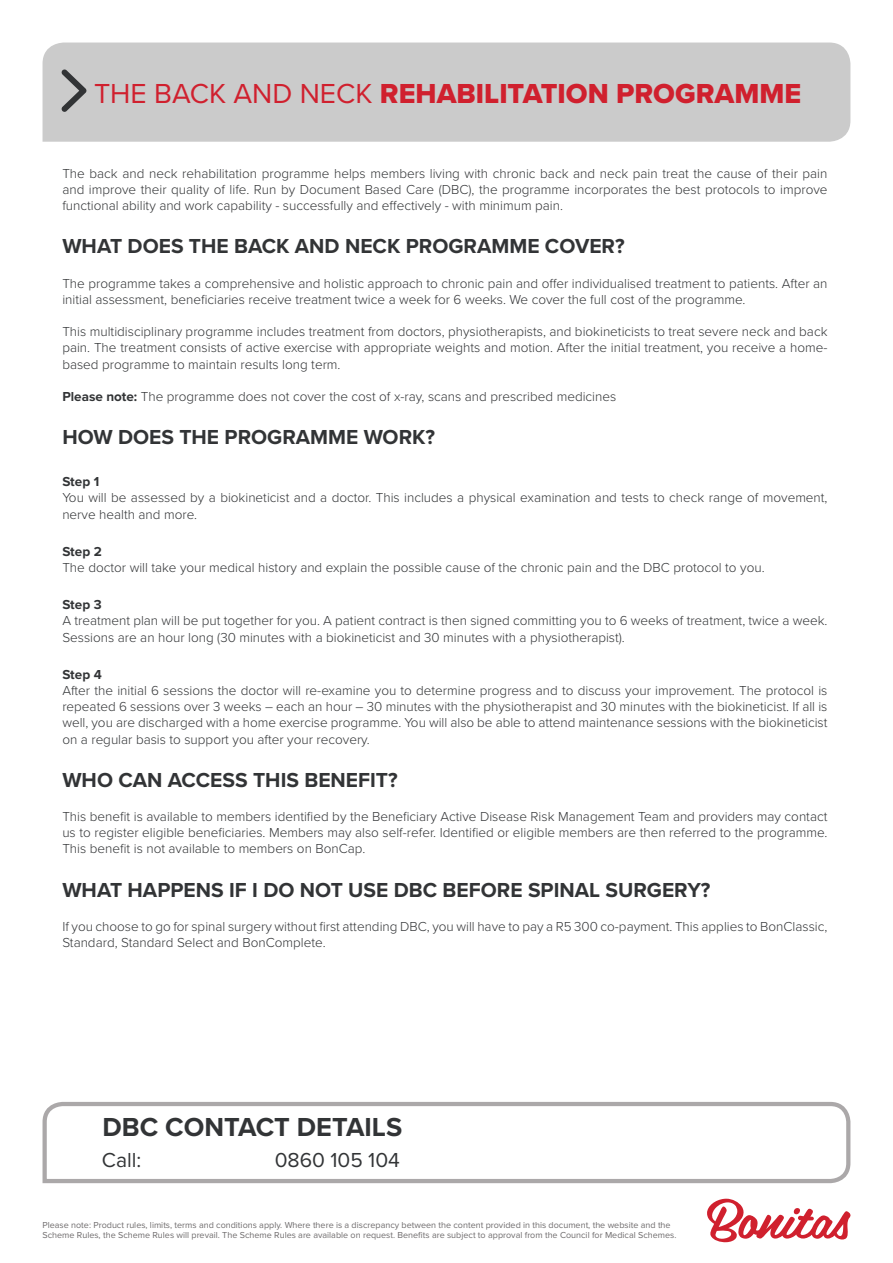
<style>
.page{position:relative;width:893px;height:1263px;background:#fff}
.page>*{position:absolute;margin:0;border:0;box-sizing:border-box;transform-origin:0 0}
.t1{font:28.5px "Proxima Nova Extrabld";color:#d0202e}
.t2{font:700 27px "Proxima Nova";color:#323436}
.t3{font:700 21px "Proxima Nova";color:#323436}
.t4{font:21px "Proxima Nova";color:#323436}
.t5{font:300 13.5px/16.2px "Proxima Nova";color:#323436;text-align:justify}
.t6{font:700 13.5px "Proxima Nova";color:#323436}
.t7{font:9px/10.8px "Proxima Nova";color:#6f6c6d}
.s1{font-family:"Proxima Nova"}
.s2{font-weight:700}
</style>
<div class="page">
<svg style="left:707px;top:1199px;width:143px;height:43px"></svg>
<div style="left:43px;top:43px;width:807px;height:99px;background:#cbcbcb"></div>
<svg style="left:62px;top:69px;width:24px;height:43px"></svg>
<svg style="left:42px;top:1102px;width:809px;height:82px"></svg>
<h1 class="t1" style="left:94px;top:76px;width:709px"><span class="s1">THE BACK AND NECK</span> REHABILITATION PROGRAMME</h1>
<p class="t5" style="left:62px;top:165px;width:767px">The back and neck rehabilitation programme helps members living with chronic back and neck pain treat the cause of their pain and improve their quality of life. Run by Document Based Care (DBC), the programme incorporates the best protocols to improve functional ability and work capability - successfully and effectively - with minimum pain.</p>
<h3 class="t3" style="left:62px;top:234px;width:564px">WHAT DOES THE BACK AND NECK PROGRAMME COVER?</h3>
<p class="t5" style="left:62px;top:275px;width:767px">The programme takes a comprehensive and holistic approach to chronic pain and offer individualised treatment to patients. After an initial assessment, beneficiaries receive treatment twice a week for 6 weeks. We cover the full cost of the programme.</p>
<p class="t5" style="left:62px;top:324px;width:767px">This multidisciplinary programme includes treatment from doctors, physiotherapists, and biokineticists to treat severe neck and back pain. The treatment consists of active exercise with appropriate weights and motion. After the initial treatment, you receive a home&shy;based programme to maintain results long term.</p>
<p class="t5" style="left:62px;top:389px;width:555px"><span class="s2">Please note:</span> The programme does not cover the cost of x-ray, scans and prescribed medicines</p>
<h3 class="t3" style="left:62px;top:425px;width:374px">HOW DOES THE PROGRAMME WORK?</h3>
<p class="t6" style="left:62px;top:474px;width:38px">Step 1</p>
<p class="t5" style="left:62px;top:490px;width:767px">You will be assessed by a biokineticist and a doctor. This includes a physical examination and tests to check range of movement, nerve health and more.</p>
<p class="t6" style="left:62px;top:543px;width:41px">Step 2</p>
<p class="t5" style="left:62px;top:560px;width:704px">The doctor will take your medical history and explain the possible cause of the chronic pain and the DBC protocol to you.</p>
<p class="t6" style="left:62px;top:597px;width:41px">Step 3</p>
<p class="t5" style="left:62px;top:613px;width:767px">A treatment plan will be put together for you. A patient contract is then signed committing you to 6 weeks of treatment, twice a week.<br>Sessions are an hour long (30 minutes with a biokineticist and 30 minutes with a physiotherapist).</p>
<p class="t6" style="left:62px;top:666px;width:41px">Step 4</p>
<p class="t5" style="left:62px;top:683px;width:767px">After the initial 6 sessions the doctor will re-examine you to determine progress and to discuss your improvement. The protocol is repeated 6 sessions over 3 weeks – each an hour – 30 minutes with the physiotherapist and 30 minutes with the biokineticist. If all is well, you are discharged with a home exercise programme. You will also be able to attend maintenance sessions with the biokineticist on a regular basis to support you after your recovery.</p>
<h3 class="t3" style="left:62px;top:767px;width:337px">WHO CAN ACCESS THIS BENEFIT?</h3>
<p class="t5" style="left:62px;top:809px;width:767px">This benefit is available to members identified by the Beneficiary Active Disease Risk Management Team and providers may contact us to register eligible beneficiaries. Members may also self-refer. Identified or eligible members are then referred to the programme.<br>This benefit is not available to members on BonCap.</p>
<h3 class="t3" style="left:62px;top:877px;width:650px">WHAT HAPPENS IF I DO NOT USE DBC BEFORE SPINAL SURGERY?</h3>
<p class="t5" style="left:62px;top:918px;width:766px">If you choose to go for spinal surgery without first attending DBC, you will have to pay a R5 300 co-payment. This applies to BonClassic,<br>Standard, Standard Select and BonComplete.</p>
<h2 class="t2" style="left:103px;top:1111px;width:301px">DBC CONTACT DETAILS</h2>
<h3 class="t4" style="left:102px;top:1147px;width:41px">Call:</h3>
<h3 class="t4" style="left:275px;top:1147px;width:127px">0860 105 104</h3>
<p class="t7" style="left:43px;top:1219px;width:635px">Please note: Product rules, limits, terms and conditions apply. Where there is a discrepancy between the content provided in this document, the website and the<br>Scheme Rules, the Scheme Rules will prevail. The Scheme Rules are available on request. Benefits are subject to approval from the Council for Medical Schemes.</p>
</div>
